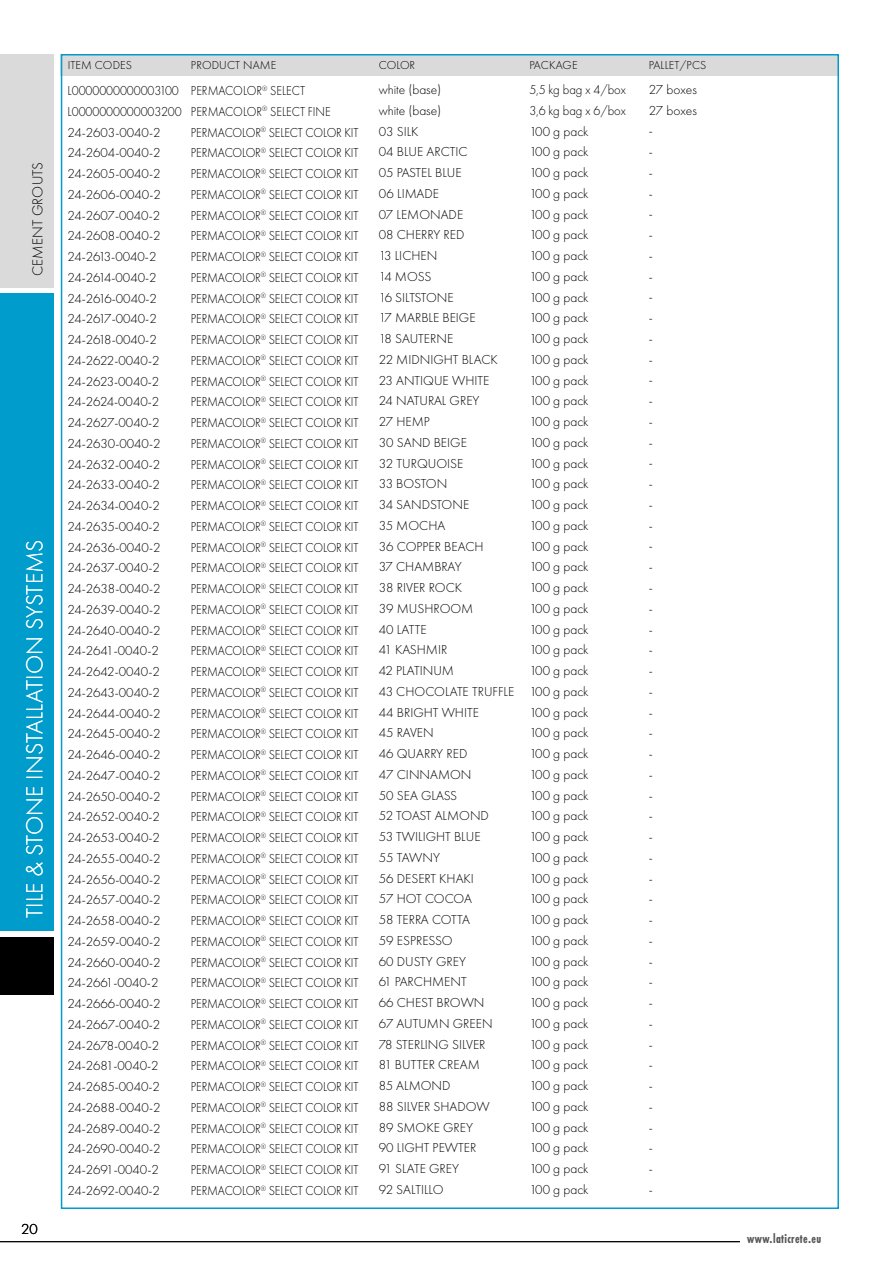
<style>
.page{position:relative;width:893px;height:1263px;background:#fff}
.page>*{position:absolute;margin:0;border:0;box-sizing:border-box;transform-origin:0 0}
.t1{font:300 24px "Futura PT";letter-spacing:.01em;color:#fff}
.t2{font:300 15px "Futura PT";letter-spacing:.01em;color:#000}
.t3{font:300 13.5px/20.7px "Futura PT";letter-spacing:-.01em;color:#000;scale:.9 1}
.t4{font:300 13.5px/20.7px "Futura PT";letter-spacing:-.01em;color:#000;scale:.94 1}
.t5{font:300 13.5px/20.7px "Futura PT";letter-spacing:-.01em;color:#000}
.t6{font:700 13.5px "Futura PT Cond";letter-spacing:.03em;color:#575756;scale:.91 1}
.t7{font:300 12px "Futura PT";letter-spacing:.01em;color:#000}
</style>
<div class="page">
<hr style="left:0;top:1241px;width:740px;height:1px;background:#000">
<div style="left:0;top:54px;width:54px;height:234px;background:#dadada"></div>
<div style="left:0;top:293px;width:54px;height:638px;background:#009dcc"></div>
<div style="left:0;top:938px;width:54px;height:57px;background:#000"></div>
<div style="left:61px;top:54px;width:778px;height:21px;background:#dadada"></div>
<p class="t2" style="left:29px;top:276px;width:115px;rotate:-90deg">CEMENT GROUTS</p>
<h1 class="t1" style="left:21px;top:918px;width:380px;rotate:-90deg">TILE &amp; STONE INSTALLATION SYSTEMS</h1>
<p class="t2" style="left:21px;top:1220px;width:18px">20</p>
<p class="t7" style="left:68px;top:58px;width:66px">ITEM CODES</p>
<p class="t7" style="left:191px;top:58px;width:87px">PRODUCT NAME</p>
<p class="t7" style="left:379px;top:58px;width:38px">COLOR</p>
<p class="t7" style="left:529px;top:58px;width:50px">PACKAGE</p>
<p class="t7" style="left:649px;top:58px;width:59px">PALLET/PCS</p>
<p class="t4" style="left:68px;top:80px;width:123px">L0000000000003100<br>L0000000000003200<br>24-2603-0040-2<br>24-2604-0040-2<br>24-2605-0040-2<br>24-2606-0040-2<br>24-2607-0040-2<br>24-2608-0040-2<br>24-2613-0040-2<br>24-2614-0040-2<br>24-2616-0040-2<br>24-2617-0040-2<br>24-2618-0040-2<br>24-2622-0040-2<br>24-2623-0040-2<br>24-2624-0040-2<br>24-2627-0040-2<br>24-2630-0040-2<br>24-2632-0040-2<br>24-2633-0040-2<br>24-2634-0040-2<br>24-2635-0040-2<br>24-2636-0040-2<br>24-2637-0040-2<br>24-2638-0040-2<br>24-2639-0040-2<br>24-2640-0040-2<br>24-2641-0040-2<br>24-2642-0040-2<br>24-2643-0040-2<br>24-2644-0040-2<br>24-2645-0040-2<br>24-2646-0040-2<br>24-2647-0040-2<br>24-2650-0040-2<br>24-2652-0040-2<br>24-2653-0040-2<br>24-2655-0040-2<br>24-2656-0040-2<br>24-2657-0040-2<br>24-2658-0040-2<br>24-2659-0040-2<br>24-2660-0040-2<br>24-2661-0040-2<br>24-2666-0040-2<br>24-2667-0040-2<br>24-2678-0040-2<br>24-2681-0040-2<br>24-2685-0040-2<br>24-2688-0040-2<br>24-2689-0040-2<br>24-2690-0040-2<br>24-2691-0040-2<br>24-2692-0040-2</p>
<p class="t3" style="left:191px;top:80px;width:188px">PERMACOLOR<sup>®</sup> SELECT<br>PERMACOLOR<sup>®</sup> SELECT FINE<br>PERMACOLOR<sup>®</sup> SELECT COLOR KIT<br>PERMACOLOR<sup>®</sup> SELECT COLOR KIT<br>PERMACOLOR<sup>®</sup> SELECT COLOR KIT<br>PERMACOLOR<sup>®</sup> SELECT COLOR KIT<br>PERMACOLOR<sup>®</sup> SELECT COLOR KIT<br>PERMACOLOR<sup>®</sup> SELECT COLOR KIT<br>PERMACOLOR<sup>®</sup> SELECT COLOR KIT<br>PERMACOLOR<sup>®</sup> SELECT COLOR KIT<br>PERMACOLOR<sup>®</sup> SELECT COLOR KIT<br>PERMACOLOR<sup>®</sup> SELECT COLOR KIT<br>PERMACOLOR<sup>®</sup> SELECT COLOR KIT<br>PERMACOLOR<sup>®</sup> SELECT COLOR KIT<br>PERMACOLOR<sup>®</sup> SELECT COLOR KIT<br>PERMACOLOR<sup>®</sup> SELECT COLOR KIT<br>PERMACOLOR<sup>®</sup> SELECT COLOR KIT<br>PERMACOLOR<sup>®</sup> SELECT COLOR KIT<br>PERMACOLOR<sup>®</sup> SELECT COLOR KIT<br>PERMACOLOR<sup>®</sup> SELECT COLOR KIT<br>PERMACOLOR<sup>®</sup> SELECT COLOR KIT<br>PERMACOLOR<sup>®</sup> SELECT COLOR KIT<br>PERMACOLOR<sup>®</sup> SELECT COLOR KIT<br>PERMACOLOR<sup>®</sup> SELECT COLOR KIT<br>PERMACOLOR<sup>®</sup> SELECT COLOR KIT<br>PERMACOLOR<sup>®</sup> SELECT COLOR KIT<br>PERMACOLOR<sup>®</sup> SELECT COLOR KIT<br>PERMACOLOR<sup>®</sup> SELECT COLOR KIT<br>PERMACOLOR<sup>®</sup> SELECT COLOR KIT<br>PERMACOLOR<sup>®</sup> SELECT COLOR KIT<br>PERMACOLOR<sup>®</sup> SELECT COLOR KIT<br>PERMACOLOR<sup>®</sup> SELECT COLOR KIT<br>PERMACOLOR<sup>®</sup> SELECT COLOR KIT<br>PERMACOLOR<sup>®</sup> SELECT COLOR KIT<br>PERMACOLOR<sup>®</sup> SELECT COLOR KIT<br>PERMACOLOR<sup>®</sup> SELECT COLOR KIT<br>PERMACOLOR<sup>®</sup> SELECT COLOR KIT<br>PERMACOLOR<sup>®</sup> SELECT COLOR KIT<br>PERMACOLOR<sup>®</sup> SELECT COLOR KIT<br>PERMACOLOR<sup>®</sup> SELECT COLOR KIT<br>PERMACOLOR<sup>®</sup> SELECT COLOR KIT<br>PERMACOLOR<sup>®</sup> SELECT COLOR KIT<br>PERMACOLOR<sup>®</sup> SELECT COLOR KIT<br>PERMACOLOR<sup>®</sup> SELECT COLOR KIT<br>PERMACOLOR<sup>®</sup> SELECT COLOR KIT<br>PERMACOLOR<sup>®</sup> SELECT COLOR KIT<br>PERMACOLOR<sup>®</sup> SELECT COLOR KIT<br>PERMACOLOR<sup>®</sup> SELECT COLOR KIT<br>PERMACOLOR<sup>®</sup> SELECT COLOR KIT<br>PERMACOLOR<sup>®</sup> SELECT COLOR KIT<br>PERMACOLOR<sup>®</sup> SELECT COLOR KIT<br>PERMACOLOR<sup>®</sup> SELECT COLOR KIT<br>PERMACOLOR<sup>®</sup> SELECT COLOR KIT<br>PERMACOLOR<sup>®</sup> SELECT COLOR KIT</p>
<p class="t5" style="left:379px;top:79px;width:137px">white (base)<br>white (base)<br>03 SILK<br>04 BLUE ARCTIC<br>05 PASTEL BLUE<br>06 LIMADE<br>07 LEMONADE<br>08 CHERRY RED<br>13 LICHEN<br>14 MOSS<br>16 SILTSTONE<br>17 MARBLE BEIGE<br>18 SAUTERNE<br>22 MIDNIGHT BLACK<br>23 ANTIQUE WHITE<br>24 NATURAL GREY<br>27 HEMP<br>30 SAND BEIGE<br>32 TURQUOISE<br>33 BOSTON<br>34 SANDSTONE<br>35 MOCHA<br>36 COPPER BEACH<br>37 CHAMBRAY<br>38 RIVER ROCK<br>39 MUSHROOM<br>40 LATTE<br>41 KASHMIR<br>42 PLATINUM<br>43 CHOCOLATE TRUFFLE<br>44 BRIGHT WHITE<br>45 RAVEN<br>46 QUARRY RED<br>47 CINNAMON<br>50 SEA GLASS<br>52 TOAST ALMOND<br>53 TWILIGHT BLUE<br>55 TAWNY<br>56 DESERT KHAKI<br>57 HOT COCOA<br>58 TERRA COTTA<br>59 ESPRESSO<br>60 DUSTY GREY<br>61 PARCHMENT<br>66 CHEST BROWN<br>67 AUTUMN GREEN<br>78 STERLING SILVER<br>81 BUTTER CREAM<br>85 ALMOND<br>88 SILVER SHADOW<br>89 SMOKE GREY<br>90 LIGHT PEWTER<br>91 SLATE GREY<br>92 SALTILLO</p>
<p class="t4" style="left:529px;top:79px;width:104px">5,5 kg bag x 4/box<br>3,6 kg bag x 6/box<br>100 g pack<br>100 g pack<br>100 g pack<br>100 g pack<br>100 g pack<br>100 g pack<br>100 g pack<br>100 g pack<br>100 g pack<br>100 g pack<br>100 g pack<br>100 g pack<br>100 g pack<br>100 g pack<br>100 g pack<br>100 g pack<br>100 g pack<br>100 g pack<br>100 g pack<br>100 g pack<br>100 g pack<br>100 g pack<br>100 g pack<br>100 g pack<br>100 g pack<br>100 g pack<br>100 g pack<br>100 g pack<br>100 g pack<br>100 g pack<br>100 g pack<br>100 g pack<br>100 g pack<br>100 g pack<br>100 g pack<br>100 g pack<br>100 g pack<br>100 g pack<br>100 g pack<br>100 g pack<br>100 g pack<br>100 g pack<br>100 g pack<br>100 g pack<br>100 g pack<br>100 g pack<br>100 g pack<br>100 g pack<br>100 g pack<br>100 g pack<br>100 g pack<br>100 g pack</p>
<p class="t5" style="left:649px;top:79px;width:50px">27 boxes<br>27 boxes -<br>-<br>-<br>-<br>-<br>-<br>-<br>-<br>-<br>-<br>-<br>-<br>-<br>-<br>-<br>-<br>-<br>-<br>-<br>-<br>-<br>-<br>-<br>-<br>-<br>-<br>-<br>-<br>-<br>-<br>-<br>-<br>-<br>-<br>-<br>-<br>-<br>-<br>-<br>-<br>-<br>-<br>-<br>-<br>-<br>-<br>-<br>-<br>-<br>-<br>-<br>-</p>
<p class="t6" style="left:747px;top:1230px;width:83px">www.laticrete.eu</p>
</div>
